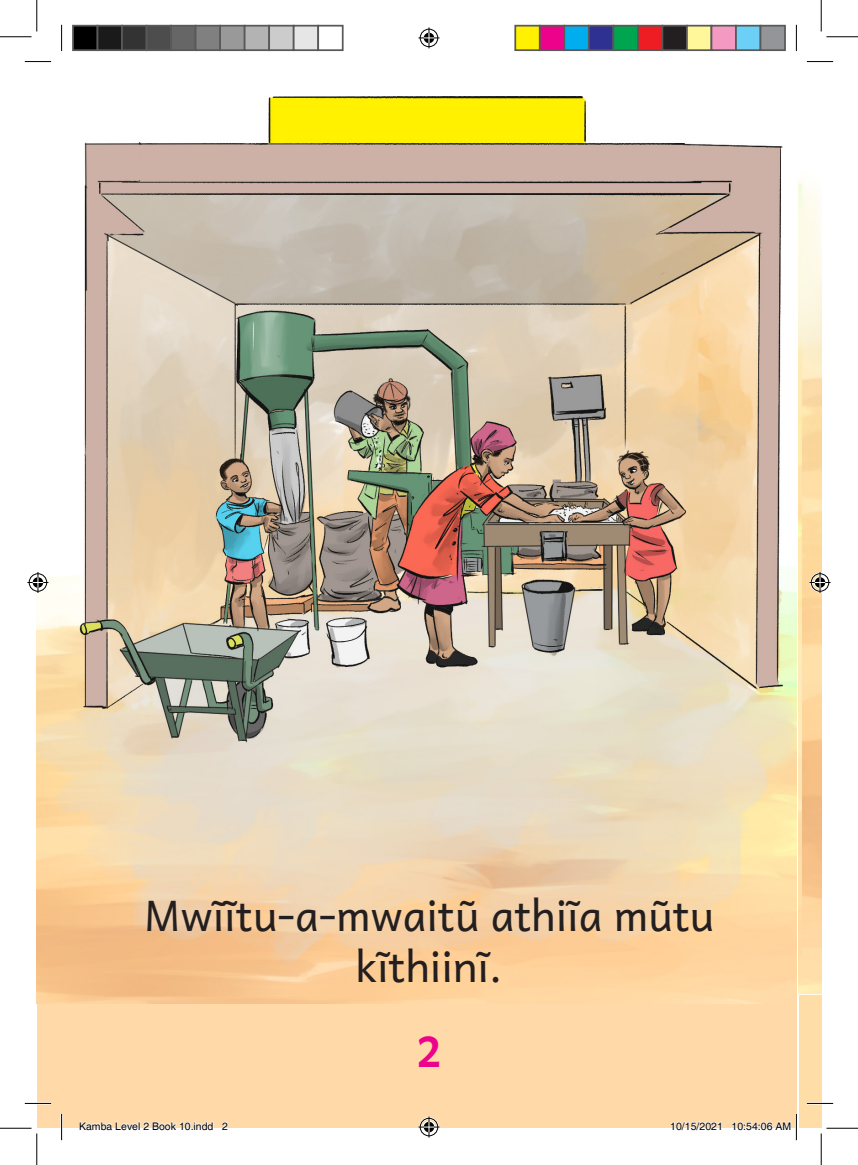
<style>
.page{position:relative;width:858px;height:1165px;background:#fff}
.page>*{position:absolute;margin:0;border:0;box-sizing:border-box;transform-origin:0 0}
.Body_Text{font:42px/50.4px "Andika New Basic";color:#231f20;text-align:center}
.t1{font:700 42px "Andika New Basic";color:#ed028c}
.t2{font:10.5px "Helvetica";color:#000}
</style>
<div class="page">
<div style="left:37px;top:37px;width:759px;height:1091px;background:#ffdaa8"></div>
<img style="left:37px;top:37px;width:759px;height:967px">
<div style="left:798px;top:37px;width:23px;height:1091px;background:#ffdda7"></div>
<img style="left:798px;top:37px;width:23px;height:957px">
<hr style="left:25px;top:60px;width:26px;height:3px;background:#fff">
<hr style="left:806px;top:60px;width:26px;height:3px;background:#fff">
<hr style="left:25px;top:1102px;width:26px;height:2px;background:#fff">
<hr style="left:806px;top:1102px;width:26px;height:2px;background:#fff">
<hr style="left:60px;top:25px;width:3px;height:26px;background:#fff">
<hr style="left:60px;top:1114px;width:3px;height:26px;background:#fff">
<svg style="left:25px;top:61px;width:26px;height:1px"></svg>
<svg style="left:806px;top:61px;width:26px;height:1px"></svg>
<svg style="left:25px;top:1103px;width:26px;height:1px"></svg>
<svg style="left:806px;top:1103px;width:26px;height:1px"></svg>
<svg style="left:61px;top:25px;width:1px;height:26px"></svg>
<svg style="left:61px;top:1114px;width:1px;height:26px"></svg>
<svg style="left:795px;top:25px;width:1px;height:26px"></svg>
<hr style="left:0;top:36px;width:32px;height:1px;background:#000">
<hr style="left:826px;top:36px;width:31px;height:1px;background:#000">
<hr style="left:0;top:1128px;width:32px;height:1px;background:#000">
<hr style="left:826px;top:1128px;width:31px;height:1px;background:#000">
<hr style="left:36px;top:0;width:1px;height:32px;background:#000">
<hr style="left:36px;top:1133px;width:1px;height:32px;background:#000">
<hr style="left:820px;top:0;width:1px;height:32px;background:#000">
<hr style="left:820px;top:1133px;width:1px;height:32px;background:#000">
<svg style="left:418px;top:27px;width:21px;height:21px"></svg>
<svg style="left:418px;top:1116px;width:21px;height:21px"></svg>
<svg style="left:27px;top:572px;width:21px;height:21px"></svg>
<svg style="left:809px;top:572px;width:21px;height:21px"></svg>
<div style="left:73px;top:26px;width:24px;height:24px;background:#000"></div>
<div style="left:72px;top:25px;width:26px;height:26px;border:2px solid #595959"></div>
<div style="left:97px;top:26px;width:25px;height:24px;background:#1a1a1a"></div>
<div style="left:97px;top:25px;width:26px;height:26px;border:2px solid #595959"></div>
<div style="left:122px;top:26px;width:24px;height:24px;background:#333"></div>
<div style="left:121px;top:25px;width:26px;height:26px;border:2px solid #595959"></div>
<div style="left:146px;top:26px;width:25px;height:24px;background:#4d4d4d"></div>
<div style="left:146px;top:25px;width:26px;height:26px;border:2px solid #595959"></div>
<div style="left:171px;top:26px;width:24px;height:24px;background:#666"></div>
<div style="left:170px;top:25px;width:26px;height:26px;border:2px solid #595959"></div>
<div style="left:195px;top:26px;width:25px;height:24px;background:#808080"></div>
<div style="left:195px;top:25px;width:26px;height:26px;border:2px solid #595959"></div>
<div style="left:220px;top:26px;width:24px;height:24px;background:#999"></div>
<div style="left:219px;top:25px;width:26px;height:26px;border:2px solid #595959"></div>
<div style="left:244px;top:26px;width:25px;height:24px;background:#b3b3b3"></div>
<div style="left:244px;top:25px;width:26px;height:26px;border:2px solid #595959"></div>
<div style="left:269px;top:26px;width:24px;height:24px;background:#ccc"></div>
<div style="left:268px;top:25px;width:26px;height:26px;border:2px solid #595959"></div>
<div style="left:293px;top:26px;width:25px;height:24px;background:#e6e6e6"></div>
<div style="left:293px;top:25px;width:26px;height:26px;border:2px solid #595959"></div>
<div style="left:318px;top:26px;width:24px;height:24px;background:#fff"></div>
<div style="left:317px;top:25px;width:26px;height:26px;border:2px solid #595959"></div>
<div style="left:515px;top:26px;width:24px;height:24px;background:#fff101"></div>
<div style="left:514px;top:25px;width:26px;height:26px;border:2px solid #595959"></div>
<div style="left:539px;top:26px;width:25px;height:24px;background:#ed028c"></div>
<div style="left:538px;top:25px;width:27px;height:26px;border:2px solid #595959"></div>
<div style="left:564px;top:26px;width:24px;height:24px;background:#00aeef"></div>
<div style="left:563px;top:25px;width:26px;height:26px;border:2px solid #595959"></div>
<div style="left:588px;top:26px;width:25px;height:24px;background:#2e3092"></div>
<div style="left:587px;top:25px;width:27px;height:26px;border:2px solid #595959"></div>
<div style="left:613px;top:26px;width:24px;height:24px;background:#00a54f"></div>
<div style="left:612px;top:25px;width:26px;height:26px;border:2px solid #595959"></div>
<div style="left:637px;top:26px;width:25px;height:24px;background:#ee1d23"></div>
<div style="left:636px;top:25px;width:27px;height:26px;border:2px solid #595959"></div>
<div style="left:662px;top:26px;width:24px;height:24px;background:#231f20"></div>
<div style="left:661px;top:25px;width:26px;height:26px;border:2px solid #595959"></div>
<div style="left:686px;top:26px;width:25px;height:24px;background:#fff79a"></div>
<div style="left:685px;top:25px;width:27px;height:26px;border:2px solid #595959"></div>
<div style="left:711px;top:26px;width:24px;height:24px;background:#f499c2"></div>
<div style="left:710px;top:25px;width:26px;height:26px;border:2px solid #595959"></div>
<div style="left:735px;top:26px;width:25px;height:24px;background:#6bcff6"></div>
<div style="left:734px;top:25px;width:27px;height:26px;border:2px solid #595959"></div>
<div style="left:760px;top:26px;width:24px;height:24px;background:#939598"></div>
<div style="left:759px;top:25px;width:26px;height:26px;border:2px solid #595959"></div>
<svg style="left:79px;top:1121px;width:134px;height:7px"></svg>
<svg style="left:222px;top:1121px;width:6px;height:7px"></svg>
<svg style="left:670px;top:1121px;width:51px;height:7px"></svg>
<svg style="left:732px;top:1114px;width:64px;height:26px"></svg>
<p class="Body_Text" style="left:144px;top:885px;width:571px">Mwĩĩtu-a-mwaitũ athiĩa mũtu kĩthiinĩ.</p>
<h1 class="t1" style="left:416px;top:1013px;width:26px">2</h1>
<p class="t2" style="left:79px;top:1120px;width:150px">Kamba Level 2 Book 10.indd 2</p>
<p class="t2" style="left:670px;top:1120px;width:122px">10/15/2021 10:54:06 AM</p>
</div>
